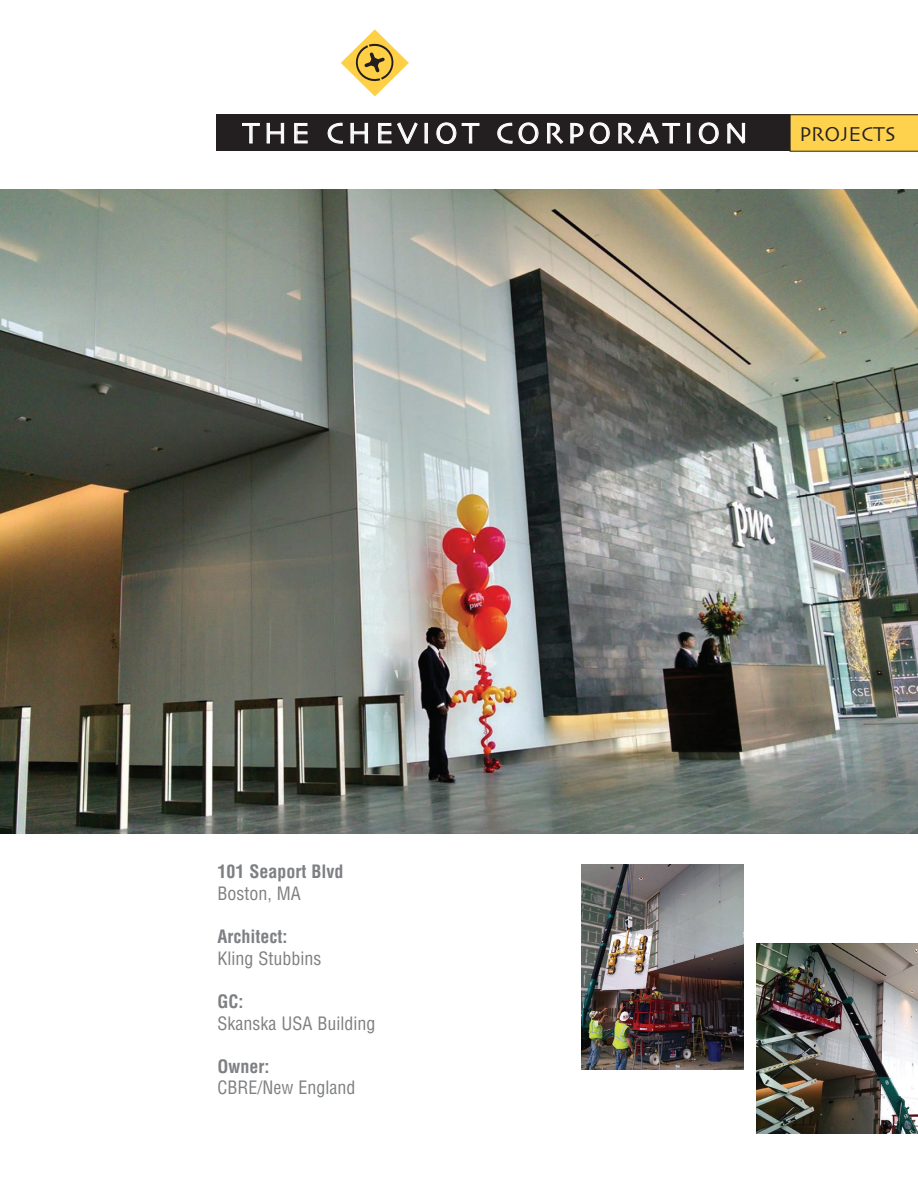
<style>
.page{position:relative;width:918px;height:1188px;background:#fff}
.page>*{position:absolute;margin:0;border:0;box-sizing:border-box;transform-origin:0 0}
.t1{font:30px "Skia";letter-spacing:.14em;color:#fff}
.t2{font:21px "Skia";color:#231f20}
.t3{font:condensed 18px "Helvetica LT Std";color:#7e8083}
.t4{font:700 condensed 18px "Helvetica LT Std";color:#7e8083}
</style>
<div class="page">
<div style="left:216px;top:115px;width:702px;height:36px;background:#231f20"></div>
<svg style="left:242px;top:123px;width:18px;height:21px"></svg>
<svg style="left:266px;top:123px;width:18px;height:21px"></svg>
<svg style="left:294px;top:123px;width:14px;height:21px"></svg>
<svg style="left:327px;top:122px;width:16px;height:22px"></svg>
<svg style="left:350px;top:123px;width:18px;height:21px"></svg>
<svg style="left:378px;top:122px;width:40px;height:22px"></svg>
<svg style="left:424px;top:123px;width:4px;height:21px"></svg>
<svg style="left:436px;top:122px;width:44px;height:22px"></svg>
<svg style="left:497px;top:122px;width:42px;height:22px"></svg>
<svg style="left:547px;top:123px;width:17px;height:21px"></svg>
<svg style="left:570px;top:123px;width:14px;height:21px"></svg>
<svg style="left:590px;top:122px;width:20px;height:22px"></svg>
<svg style="left:618px;top:122px;width:62px;height:22px"></svg>
<svg style="left:687px;top:123px;width:4px;height:21px"></svg>
<svg style="left:699px;top:122px;width:20px;height:22px"></svg>
<svg style="left:727px;top:122px;width:18px;height:22px"></svg>
<svg style="left:790px;top:114px;width:128px;height:38px;background:#f1c84a"></svg>
<svg style="left:341px;top:29px;width:68px;height:68px"></svg>
<img style="left:0;top:189px;width:918px;height:645px">
<img style="left:756px;top:944px;width:162px;height:190px">
<img style="left:581px;top:864px;width:162px;height:206px">
<h1 class="t1" style="left:242px;top:115px;width:507px">THE CHEVIOT CORPORATION</h1>
<p class="t2" style="left:799px;top:122px;width:98px">PROJECTS</p>
<p class="t4" style="left:217px;top:861px;width:127px">101 Seaport Blvd</p>
<p class="t3" style="left:217px;top:882px;width:85px">Boston, MA</p>
<p class="t4" style="left:217px;top:925px;width:72px">Architect:</p>
<p class="t3" style="left:217px;top:947px;width:105px">Kling Stubbins</p>
<p class="t4" style="left:217px;top:990px;width:28px">GC:</p>
<p class="t3" style="left:217px;top:1012px;width:159px">Skanska USA Building</p>
<p class="t4" style="left:217px;top:1055px;width:54px">Owner:</p>
<p class="t3" style="left:217px;top:1077px;width:139px">CBRE/New England</p>
</div>
